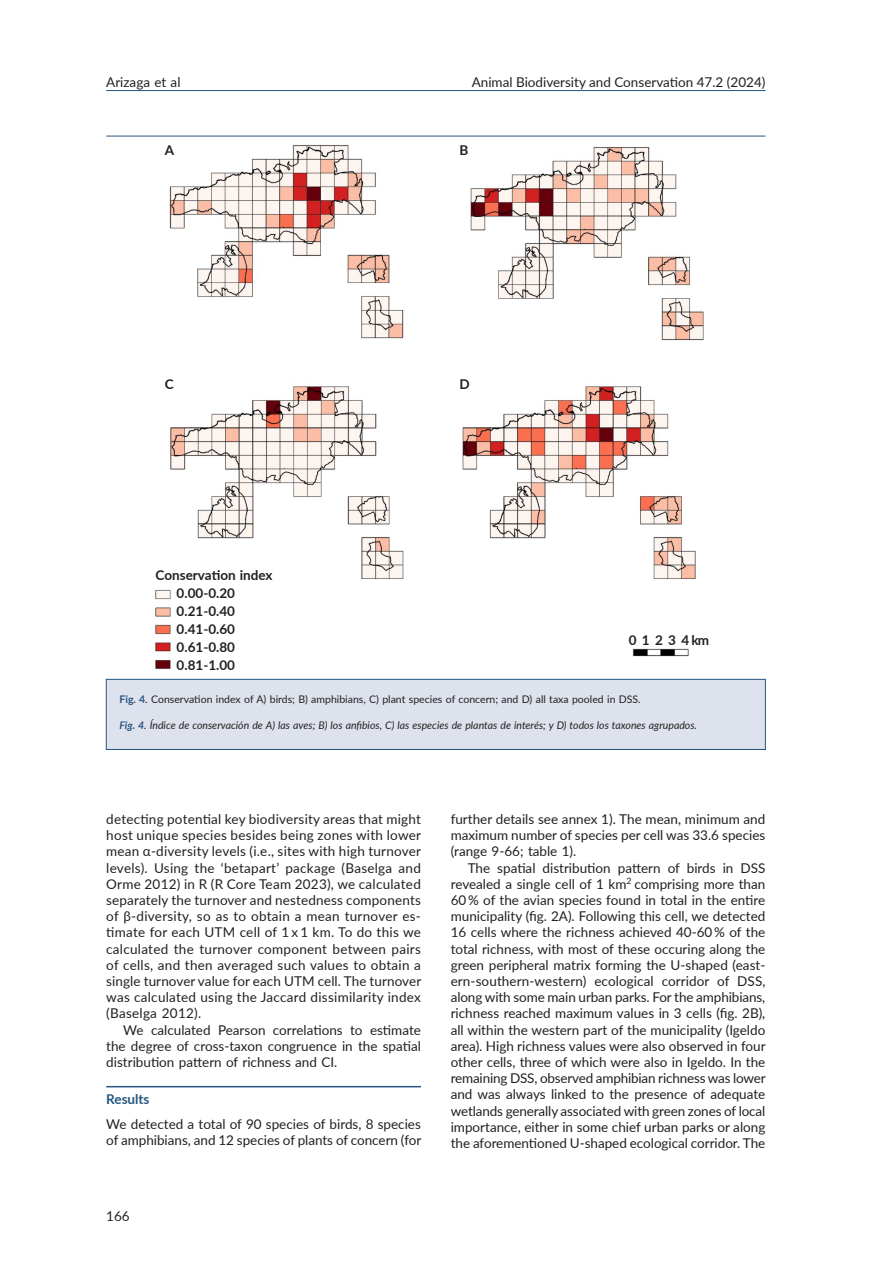
<style>
.page{position:relative;width:893px;height:1263px;background:#fff}
.page>*{position:absolute;margin:0;border:0;box-sizing:border-box;transform-origin:0 0}
.Normal_ang{font:13.5px/16.2px "Lato";color:#231f20;text-align:justify}
.Normal_1º_ang{font:13.5px/16.2px "Lato";color:#231f20}
.Normal_ult_ang{font:13.5px/16.2px "Lato";color:#231f20;text-align:justify}
.Figures-negre{font:700 13.5px "Lato";color:#231f20}
.Subtítol_1{font:700 13.5px "Lato";color:#265582}
.Peu_2_esp{font:italic 10.5px "Lato";color:#231f20}
.Peu_1_ang{font:10.5px "Lato";color:#231f20}
.s1{font-weight:700;color:#265582}
</style>
<div class="page">
<hr style="left:106px;top:90px;width:659px;height:1px;background:#265582">
<img style="left:145px;top:145px;width:561px;height:534px">
<hr style="left:106px;top:1086px;width:315px;height:1px;background:#265582">
<div style="left:106px;top:679px;width:659px;height:70px;background:#dee2ec"></div>
<div style="left:106px;top:679px;width:660px;height:71px;border:1px solid #265582"></div>
<hr style="left:106px;top:136px;width:659px;height:1px;background:#265582">
<p class="Normal_ang" style="left:106px;top:73px;width:76px">Arizaga et al</p>
<p class="Normal_ang" style="left:472px;top:73px;width:295px">Animal Biodiversity and Conservation 47.2 (2024)</p>
<p class="Figures-negre" style="left:165px;top:140px;width:11px">A</p>
<p class="Figures-negre" style="left:459px;top:140px;width:10px">B</p>
<p class="Figures-negre" style="left:165px;top:375px;width:10px">C</p>
<p class="Figures-negre" style="left:459px;top:375px;width:12px">D</p>
<p class="Figures-negre" style="left:156px;top:565px;width:119px">Conservation index</p>
<p class="Figures-negre" style="left:177px;top:583px;width:60px">0.00-0.20</p>
<p class="Figures-negre" style="left:177px;top:601px;width:60px">0.21-0.40</p>
<p class="Figures-negre" style="left:177px;top:619px;width:60px">0.41-0.60</p>
<p class="Figures-negre" style="left:177px;top:637px;width:60px">0.61-0.80</p>
<p class="Figures-negre" style="left:177px;top:655px;width:60px">0.81-1.00</p>
<p class="Figures-negre" style="left:629px;top:630px;width:82px">0 1 2 3 4 km</p>
<p class="Peu_1_ang" style="left:119px;top:692px;width:523px"><span class="s1">Fig. 4</span>. Conservation index of A) birds; B) amphibians, C) plant species of concern; and D) all taxa pooled in DSS.</p>
<p class="Peu_2_esp" style="left:119px;top:717px;width:579px"><span class="s1">Fig. 4</span>. Índice de conservación de A) las aves; B) los anfibios, C) las especies de plantas de interés; y D) todos los taxones agrupados.</p>
<p class="Normal_ang" style="left:106px;top:810px;width:316px">detecting potential key biodiversity areas that might host unique species besides being zones with lower mean α-diversity levels (i.e., sites with high turnover levels). Using the ‘betapart’ package (Baselga and Orme 2012) in R (R Core Team 2023), we calculated separately the turnover and nestedness components of β-diversity, so as to obtain a mean turnover es&shy;timate for each UTM cell of 1 x 1 km. To do this we calculated the turnover component between pairs of cells, and then averaged such values to obtain a single turnover value for each UTM cell. The turnover was calculated using the Jaccard dissimilarity index (Baselga 2012).</p>
<p class="Normal_ult_ang" style="left:106px;top:1021px;width:316px;text-indent:17px">We calculated Pearson correlations to estimate the degree of cross-taxon congruence in the spatial distribution pattern of richness and CI.</p>
<p class="Subtítol_1" style="left:106px;top:1089px;width:45px">Results</p>
<p class="Normal_1º_ang" style="left:106px;top:1115px;width:317px">We detected a total of 90 species of birds, 8 species of amphibians, and 12 species of plants of concern (for</p>
<p class="Normal_ang" style="left:106px;top:1207px;width:25px">166</p>
<p class="Normal_1º_ang" style="left:451px;top:810px;width:316px;text-align:justify">further details see annex 1). The mean, minimum and maximum number of species per cell was 33.6 species (range 9-66; table 1).</p>
<p class="Normal_ang" style="left:451px;top:859px;width:316px;text-indent:17px">The spatial distribution pattern of birds in DSS revealed a single cell of 1 km<sup>2</sup> comprising more than 60 % of the avian species found in total in the entire municipality (fig. 2A). Following this cell, we detected 16 cells where the richness achieved 40-60 % of the total richness, with most of these occuring along the green peripheral matrix forming the U-shaped (east&shy;ern-southern-western) ecological corridor of DSS, along with some main urban parks. For the amphibians, richness reached maximum values in 3 cells (fig. 2B), all within the western part of the municipality (Igeldo area). High richness values were also observed in four other cells, three of which were also in Igeldo. In the remaining DSS, observed amphibian richness was lower and was always linked to the presence of adequate wetlands generally associated with green zones of local importance, either in some chief urban parks or along the aforementioned U-shaped ecological corridor. The</p>
</div>
